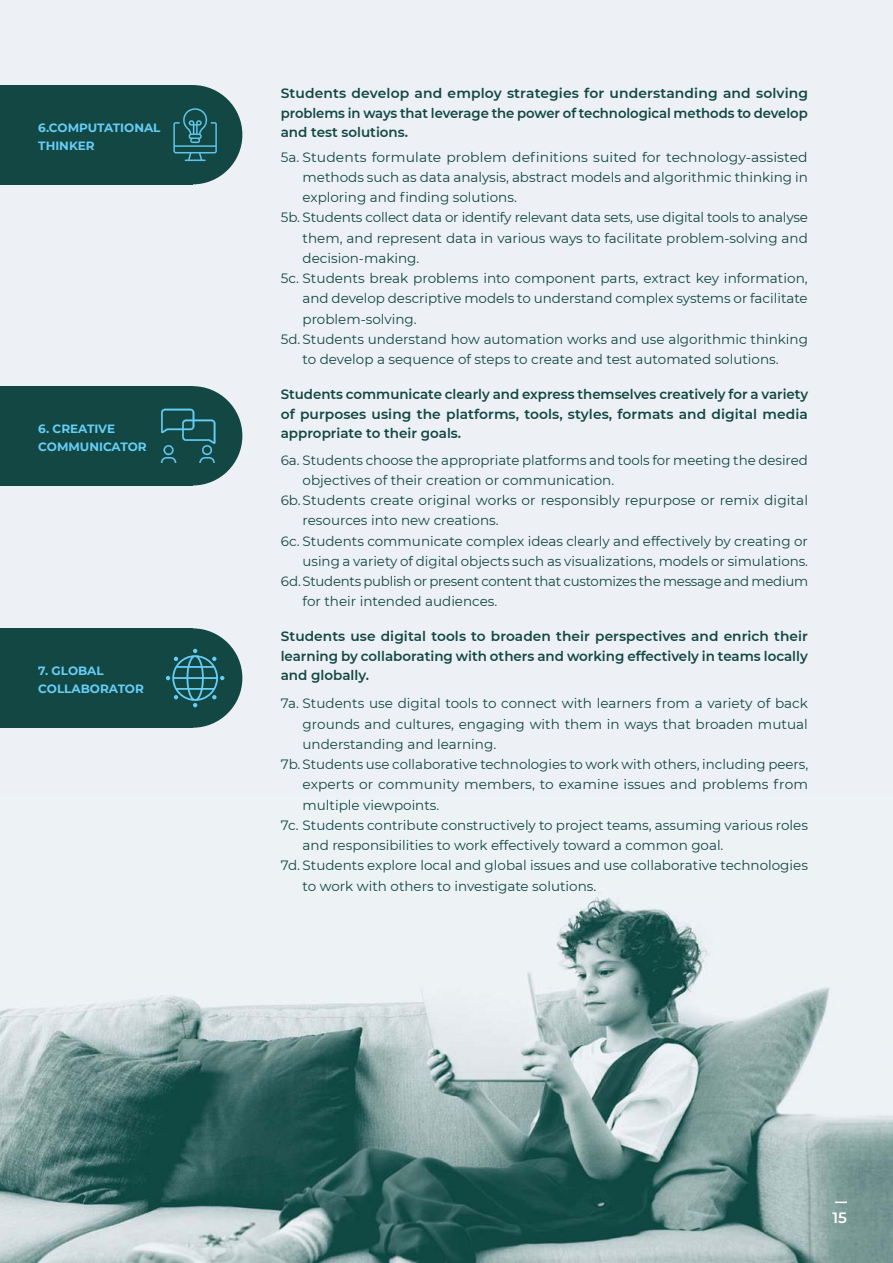
<style>
.page{position:relative;width:893px;height:1263px;background:#edf1f5}
.page>*{position:absolute;margin:0;border:0;box-sizing:border-box;transform-origin:0 0}
.t1{font:600 15px "Montserrat";color:#fff}
.t2{font:13.5px "Montserrat";color:#124743}
.t3{font:600 13.5px/19.5px "Montserrat";color:#124743;text-align:justify}
.t4{font:13.5px "Montserrat";letter-spacing:-.02em;color:#124743}
.t5{font:700 12px/18px "Montserrat";color:#66cdf5}
</style>
<div class="page">
<img style="left:0;top:897px;width:893px;height:366px">
<svg style="left:835px;top:1201px;width:12px;height:2px"></svg>
<div style="left:0;top:85px;width:193px;height:99px;background:#124743"></div>
<div style="left:143px;top:85px;width:99px;height:99px;background:#124743;border-radius:50%"></div>
<svg style="left:173px;top:108px;width:44px;height:53px"></svg>
<div style="left:0;top:386px;width:193px;height:99px;background:#124743"></div>
<div style="left:143px;top:386px;width:99px;height:99px;background:#124743;border-radius:50%"></div>
<svg style="left:161px;top:409px;width:54px;height:54px"></svg>
<div style="left:0;top:628px;width:193px;height:100px;background:#124743"></div>
<div style="left:143px;top:628px;width:99px;height:100px;background:#124743;border-radius:50%"></div>
<svg style="left:166px;top:649px;width:58px;height:58px"></svg>
<p class="t5" style="left:38px;top:118px;width:124px">6.COMPUTATIONAL<br>THINKER</p>
<p class="t5" style="left:38px;top:420px;width:110px">6. CREATIVE<br>COMMUNICATOR</p>
<p class="t5" style="left:38px;top:661px;width:107px">7. GLOBAL<br>COLLABORATOR</p>
<p class="t3" style="left:281px;top:83px;width:529px">Students develop and employ strategies for understanding and solving problems in ways that leverage the power of technological methods to develop and test solutions.</p>
<p class="t2" style="left:281px;top:152px;width:528px">5a. Students formulate problem definitions suited for technology-assisted</p>
<p class="t2" style="left:303px;top:172px;width:507px">methods such as data analysis, abstract models and algorithmic thinking in</p>
<p class="t2" style="left:303px;top:188px;width:216px">exploring and finding solutions.</p>
<p class="t2" style="left:281px;top:212px;width:529px">5b. Students collect data or identify relevant data sets, use digital tools to analyse</p>
<p class="t2" style="left:303px;top:233px;width:507px">them, and represent data in various ways to facilitate problem-solving and</p>
<p class="t2" style="left:303px;top:253px;width:118px">decision-making.</p>
<p class="t2" style="left:281px;top:273px;width:529px">5c. Students break problems into component parts, extract key information,</p>
<p class="t2" style="left:303px;top:293px;width:507px">and develop descriptive models to understand complex systems or facilitate</p>
<p class="t2" style="left:303px;top:314px;width:116px">problem-solving.</p>
<p class="t2" style="left:281px;top:334px;width:529px">5d. Students understand how automation works and use algorithmic thinking</p>
<p class="t2" style="left:303px;top:354px;width:478px">to develop a sequence of steps to create and test automated solutions.</p>
<p class="t3" style="left:281px;top:384px;width:529px">Students communicate clearly and express themselves creatively for a variety of purposes using the platforms, tools, styles, formats and digital media appropriate to their goals.</p>
<p class="t2" style="left:281px;top:454px;width:529px">6a. Students choose the appropriate platforms and tools for meeting the desired</p>
<p class="t2" style="left:303px;top:475px;width:313px">objectives of their creation or communication.</p>
<p class="t2" style="left:281px;top:495px;width:529px">6b.Students create original works or responsibly repurpose or remix digital</p>
<p class="t2" style="left:303px;top:515px;width:198px">resources into new creations.</p>
<p class="t2" style="left:281px;top:535px;width:529px">6c. Students communicate complex ideas clearly and effectively by creating or</p>
<p class="t2" style="left:303px;top:556px;width:507px">using a variety of digital objects such as visualizations, models or simulations.</p>
<p class="t4" style="left:281px;top:576px;width:529px">6d.Students publish or present content that customizes the message and medium</p>
<p class="t2" style="left:303px;top:596px;width:196px">for their intended audiences.</p>
<p class="t3" style="left:281px;top:626px;width:529px">Students use digital tools to broaden their perspectives and enrich their learning by collaborating with others and working effectively in teams locally and globally.</p>
<p class="t2" style="left:281px;top:698px;width:529px">7a. Students use digital tools to connect with learners from a variety of back</p>
<p class="t2" style="left:303px;top:718px;width:507px">grounds and cultures, engaging with them in ways that broaden mutual</p>
<p class="t2" style="left:303px;top:739px;width:195px">understanding and learning.</p>
<p class="t2" style="left:281px;top:759px;width:529px">7b. Students use collaborative technologies to work with others, including peers,</p>
<p class="t2" style="left:303px;top:779px;width:507px">experts or community members, to examine issues and problems from</p>
<p class="t2" style="left:303px;top:799px;width:138px">multiple viewpoints.</p>
<p class="t2" style="left:281px;top:820px;width:529px">7c. Students contribute constructively to project teams, assuming various roles</p>
<p class="t2" style="left:303px;top:840px;width:422px">and responsibilities to work effectively toward a common goal.</p>
<p class="t2" style="left:281px;top:860px;width:529px">7d. Students explore local and global issues and use collaborative technologies</p>
<p class="t2" style="left:303px;top:880px;width:295px">to work with others to investigate solutions.</p>
<p class="t1" style="left:832px;top:1209px;width:16px">15</p>
</div>
